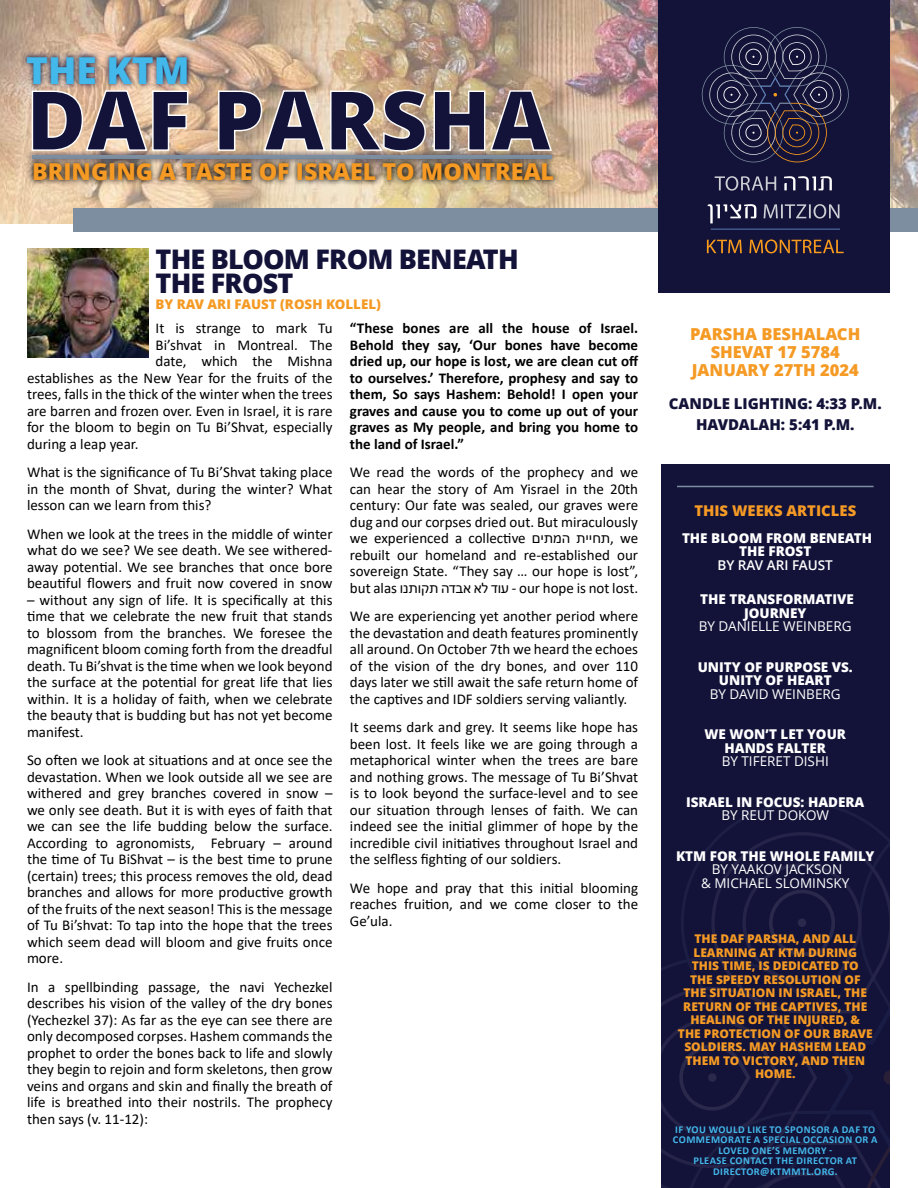
<style>
.page{position:relative;width:918px;height:1188px;background:#fff}
.page>*{position:absolute;margin:0;border:0;box-sizing:border-box;transform-origin:0 0}
.t1{font:800 82.5px "Open Sans";color:#131239}
.t2{font:800 37.2px "Open Sans";color:#43b8ea}
.t3{font:800 27px/24px "Open Sans";letter-spacing:-.03em;color:#131239}
.t4{font:800 23.25px "Open Sans";color:#f59a24}
.t5{font:800 16.5px/18px "Open Sans";color:#f59a24;text-align:center}
.t6{font:15px/16.5px "Calibri";color:#000;text-align:justify}
.t7{font:700 15px/16.5px "Calibri";color:#000;text-align:justify}
.t8{font:800 15px/21px "Open Sans";color:#131239;text-align:center}
.t9{font:800 14.85px "Open Sans";color:#f59a24}
.t10{font:800 13.5px/13.5px "Open Sans";color:#fff;text-align:center}
.t11{font:13.5px/13.5px "Open Sans";color:#fff;text-align:center}
.t12{font:600 13.5px "Open Sans";color:#fff}
.t13{font:800 13.35px "Open Sans";color:#f59a24}
.t14{font:800 12px/13.5px "Open Sans";color:#f59a24;text-align:center}
.t15{font:700 10.5px/10.5px "Calibri";letter-spacing:.04em;color:#43b8ea;text-align:center}
</style>
<div class="page">
<img style="left:0;top:0;width:918px;height:223px">
<div style="left:73px;top:209px;width:845px;height:23px;background:#7c8e9f"></div>
<div style="left:658px;top:0;width:232px;height:292px;background:#131239"></div>
<div style="left:661px;top:464px;width:229px;height:724px;background:#131239"></div>
<svg style="left:723px;top:802px;width:158px;height:30px"></svg>
<svg style="left:661px;top:832px;width:229px;height:172px"></svg>
<svg style="left:742px;top:863px;width:120px;height:119px"></svg>
<div style="left:798px;top:918px;width:8px;height:9px;background:#2a294c;border-radius:50%"></div>
<svg style="left:661px;top:1004px;width:229px;height:184px"></svg>
<svg style="left:26px;top:150px;width:531px;height:15px;background:#b59e8b"></svg>
<hr style="left:32px;top:155px;width:519px;height:4px;background:#7c8e9f">
<svg style="left:21px;top:51px;width:172px;height:38px;background:#8d7878"></svg>
<svg style="left:27px;top:158px;width:532px;height:29px;background:#867866"></svg>
<svg style="left:702px;top:27px;width:147px;height:135px"></svg>
<hr style="left:711px;top:229px;width:129px;height:1px;background:#597db5">
<svg style="left:784px;top:176px;width:48px;height:14px"></svg>
<svg style="left:715px;top:176px;width:61px;height:15px"></svg>
<svg style="left:764px;top:204px;width:76px;height:15px"></svg>
<svg style="left:708px;top:204px;width:48px;height:19px"></svg>
<svg style="left:707px;top:240px;width:35px;height:13px"></svg>
<svg style="left:749px;top:239px;width:95px;height:14px"></svg>
<hr style="left:677px;top:486px;width:197px;height:1px;background:#7c8e9f">
<img style="left:27px;top:248px;width:122px;height:110px">
<h2 class="t2" style="left:26px;top:42px;width:165px">THE KTM</h2>
<h1 class="t1" style="left:26px;top:57px;width:526px">DAF PARSHA</h1>
<h3 class="t4" style="left:32px;top:154px;width:523px">BRINGING A TASTE OF ISRAEL TO MONTREAL</h3>
<h3 class="t3" style="left:156px;top:246px;width:365px">THE BLOOM FROM BENEATH<br>THE FROST</h3>
<p class="t13" style="left:156px;top:294px;width:227px">BY RAV ARI FAUST (ROSH KOLLEL)</p>
<p class="t6" style="left:156px;top:319px;width:179px">It is strange to mark Tu</p>
<p class="t6" style="left:156px;top:336px;width:179px">Bi’shvat in Montreal. The</p>
<p class="t6" style="left:156px;top:352px;width:178px">date, which the Mishna</p>
<p class="t6" style="left:27px;top:369px;width:307px">establishes as the New Year for the fruits of the</p>
<p class="t6" style="left:27px;top:385px;width:307px">trees, falls in the thick of the winter when the trees</p>
<p class="t6" style="left:27px;top:402px;width:307px">are barren and frozen over. Even in Israel, it is rare</p>
<p class="t6" style="left:27px;top:418px;width:307px">for the bloom to begin on Tu Bi’Shvat, especially</p>
<p class="t6" style="left:27px;top:435px;width:113px">during a leap year.</p>
<p class="t6" style="left:27px;top:463px;width:307px">What is the significance of Tu Bi’Shvat taking place in the month of Shvat, during the winter? What lesson can we learn from this?</p>
<p class="t6" style="left:27px;top:525px;width:307px">When we look at the trees in the middle of winter what do we see? We see death. We see withered&shy;away potential. We see branches that once bore beautiful flowers and fruit now covered in snow</p>
<p class="t6" style="left:27px;top:591px;width:307px">– without any sign of life. It is specifically at this time that we celebrate the new fruit that stands to blossom from the branches. We foresee the magnificent bloom coming forth from the dreadful death. Tu Bi’shvat is the time when we look beyond the surface at the potential for great life that lies within. It is a holiday of faith, when we celebrate the beauty that is budding but has not yet become manifest.</p>
<p class="t6" style="left:27px;top:751px;width:307px">So often we look at situations and at once see the devastation. When we look outside all we see are withered and grey branches covered in snow – we only see death. But it is with eyes of faith that we can see the life budding below the surface.<br>According to agronomists, February – around the time of Tu BiShvat – is the best time to prune (certain) trees; this process removes the old, dead branches and allows for more productive growth of the fruits of the next season! This is the message of Tu Bi’shvat: To tap into the hope that the trees which seem dead will bloom and give fruits once more.</p>
<p class="t6" style="left:27px;top:978px;width:307px">In a spellbinding passage, the navi Yechezkel describes his vision of the valley of the dry bones (Yechezkel 37): As far as the eye can see there are only decomposed corpses. Hashem commands the prophet to order the bones back to life and slowly they begin to rejoin and form skeletons, then grow veins and organs and skin and finally the breath of life is breathed into their nostrils. The prophecy then says (v. 11-12):</p>
<p class="t7" style="left:350px;top:320px;width:290px">“These bones are all the house of Israel.<br>Behold they say, ‘Our bones have become dried up, our hope is lost, we are clean cut off to ourselves.’ Therefore, prophesy and say to them, So says Hashem: Behold! I open your graves and cause you to come up out of your graves as My people, and bring you home to the land of Israel.”</p>
<p class="t6" style="left:350px;top:463px;width:290px">We read the words of the prophecy and we can hear the story of Am Yisrael in the 20th century: Our fate was sealed, our graves were dug and our corpses dried out. But miraculously we experienced a collective תים המ תחי ית , we rebuilt our homeland and re-established our sovereign State. “They say … our hope is lost”, b u t a l a s תנ ו תק ו אבדה לא עוד - our hope is not lost.</p>
<p class="t6" style="left:350px;top:607px;width:290px">We are experiencing yet another period where the devastation and death features prominently all around. On October 7th we heard the echoes of the vision of the dry bones, and over 110 days later we still await the safe return home of the captives and IDF soldiers serving valiantly.</p>
<p class="t6" style="left:350px;top:718px;width:290px">It seems dark and grey. It seems like hope has been lost. It feels like we are going through a metaphorical winter when the trees are bare and nothing grows. The message of Tu Bi’Shvat is to look beyond the surface-level and to see our situation through lenses of faith. We can indeed see the initial glimmer of hope by the incredible civil initiatives throughout Israel and the selfless fighting of our soldiers.</p>
<p class="t6" style="left:350px;top:879px;width:290px">We hope and pray that this initial blooming reaches fruition, and we come closer to the Ge’ula.</p>
<p class="t5" style="left:690px;top:324px;width:172px">PARSHA BESHALACH<br>SHEVAT 17 5784<br>JANUARY 27TH 2024</p>
<p class="t8" style="left:669px;top:392px;width:214px">CANDLE LIGHTING: 4:33 P.M.<br>HAVDALAH: 5:41 P.M.</p>
<p class="t9" style="left:694px;top:499px;width:163px">THIS WEEKS ARTICLES</p>
<p class="t10" style="left:682px;top:530px;width:192px">THE BLOOM FROM BENEATH<br>THE FROST</p>
<p class="t12" style="left:718px;top:555px;width:117px">BY RAV ARI FAUST</p>
<p class="t10" style="left:700px;top:592px;width:155px">THE TRANSFORMATIVE<br>JOURNEY</p>
<p class="t11" style="left:699px;top:619px;width:154px">BY DANIELLE WEINBERG</p>
<p class="t10" style="left:698px;top:659px;width:157px">UNITY OF PURPOSE VS.<br>UNITY OF HEART</p>
<p class="t11" style="left:710px;top:687px;width:132px">BY DAVID WEINBERG</p>
<p class="t10" style="left:705px;top:727px;width:143px">WE WON’T LET YOUR<br>HANDS FALTER</p>
<p class="t11" style="left:722px;top:754px;width:108px">BY TIFERET DISHI</p>
<p class="t10" style="left:686px;top:794px;width:180px">ISRAEL IN FOCUS: HADERA</p>
<p class="t11" style="left:722px;top:808px;width:109px">BY REUT DOKOW</p>
<p class="t10" style="left:676px;top:848px;width:200px">KTM FOR THE WHOLE FAMILY</p>
<p class="t11" style="left:701px;top:862px;width:150px">BY YAAKOV JACKSON<br>&amp; MICHAEL SLOMINSKY</p>
<p class="t14" style="left:678px;top:931px;width:196px">THE DAF PARSHA, AND ALL<br>LEARNING AT KTM DURING<br>THIS TIME, IS DEDICATED TO<br>THE SPEEDY RESOLUTION OF<br>THE SITUATION IN ISRAEL, THE<br>RETURN OF THE CAPTIVES, THE<br>HEALING OF THE INJURED, &amp;<br>THE PROTECTION OF OUR BRAVE<br>SOLDIERS. MAY HASHEM LEAD<br>THEM TO VICTORY, AND THEN<br>HOME.</p>
<p class="t15" style="left:673px;top:1124px;width:206px">IF YOU WOULD LIKE TO SPONSOR A DAF TO<br>COMMEMORATE A SPECIAL OCCASION OR A<br>LOVED ONE’S MEMORY -<br>PLEASE CONTACT THE DIRECTOR AT<br>DIRECTOR@KTMMTL.ORG.</p>
</div>
